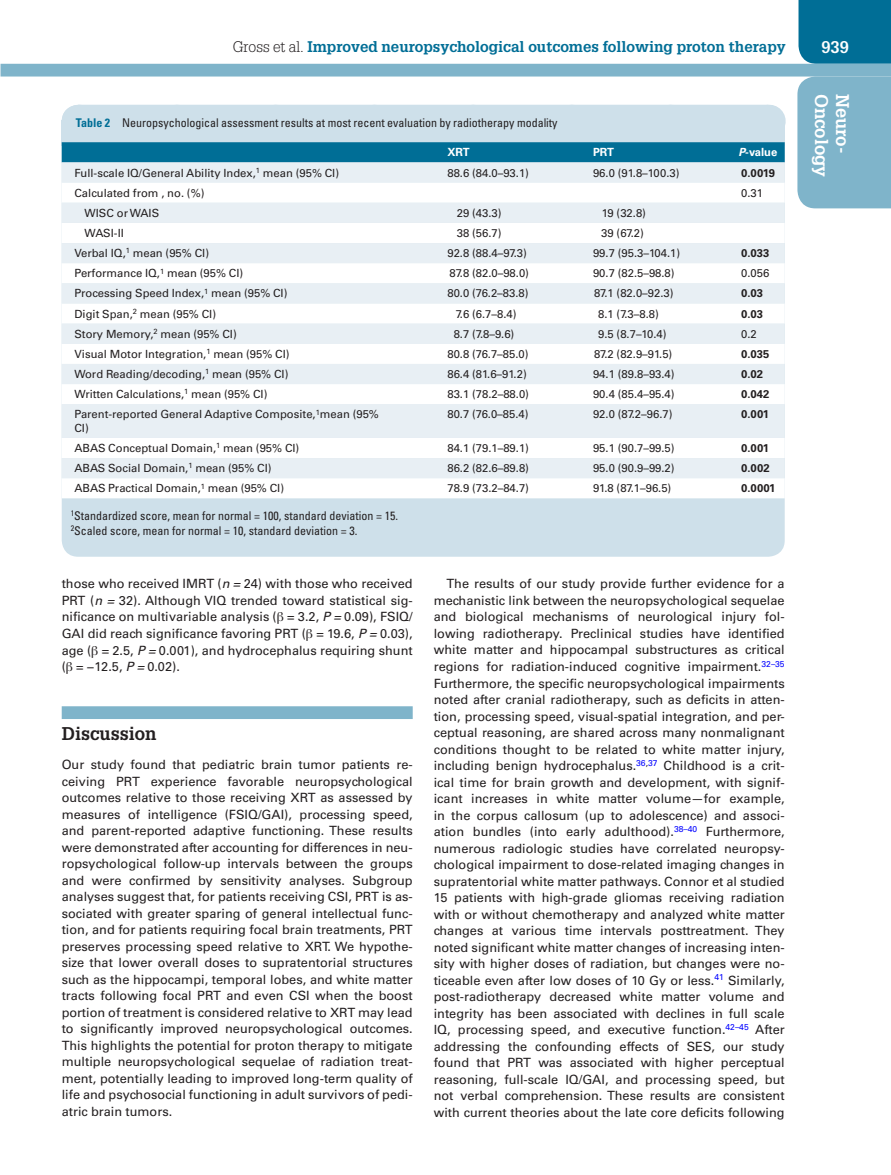
<style>
.page{position:relative;width:891px;height:1175px;background:#fff}
.page>*{position:absolute;margin:0;border:0;box-sizing:border-box;transform-origin:0 0}
.t1{font:700 18px "Glypha LT Std";color:#fff}
.t2{font:700 18px "Glypha LT Std";color:#231f20}
.t3{font:700 16.5px "Glypha LT Std";color:#fff}
.t4{font:700 15px "Glypha LT Std";color:#006e96}
.t5{font:12.75px/16.5px "Univers LT Std";color:#231f20;text-align:justify}
.t6{font:condensed 12px/15px "Univers LT Std";color:#231f20}
.t7{font:11.25px/13.5px "Univers LT Std";color:#231f20}
.t8{font:700 11.25px "Univers LT Std";color:#231f20}
.t9{font:700 11.25px "Univers LT Std";color:#fff}
.s1{font-weight:300;color:#231f20}
.s2{font-weight:700;color:#006e96}
.s3{font-style:italic}
.s4{font-family:"Gandhari Unicode"}
</style>
<div class="page">
<div style="left:799px;top:0;width:92px;height:64px;background:#006e96"></div>
<div style="left:1px;top:64px;width:890px;height:12px;background:#7fb4ca"></div>
<div style="left:797px;top:76px;width:94px;height:132px;background:#7fb4ca"></div>
<div style="left:62px;top:706px;width:351px;height:13px;background:#7fb4ca"></div>
<div style="left:62px;top:105px;width:723px;height:452px;background:#cee0ea;border-radius:16px"></div>
<svg style="left:62px;top:105px;width:723px;height:57px"></svg>
<div style="left:62px;top:162px;width:723px;height:20px;background:#e8eff4"></div>
<svg style="left:62px;top:182px;width:723px;height:316px;background:#f3f7f9"></svg>
<p class="t4" style="left:233px;top:37px;width:555px"><span class="s1">Gross et al.</span> Improved neuropsychological outcomes following proton therapy</p>
<p class="t3" style="left:821px;top:37px;width:29px">939</p>
<h1 class="t1" style="left:833px;top:94px;width:85px;rotate:90deg">Oncology</h1>
<h1 class="t1" style="left:854px;top:94px;width:61px;rotate:90deg">Neuro-</h1>
<p class="t6" style="left:76px;top:115px;width:483px"><span class="s2">Table 2</span> Neuropsychological assessment results at most recent evaluation by radiotherapy modality</p>
<p class="t9" style="left:447px;top:146px;width:24px">XRT</p>
<p class="t9" style="left:593px;top:146px;width:23px">PRT</p>
<p class="t9" style="left:738px;top:146px;width:40px"><span class="s3">P</span>-value</p>
<p class="t7" style="left:74px;top:166px;width:266px">Full-scale IQ/General Ability Index,<sup>1</sup> mean (95% CI)</p>
<p class="t7" style="left:447px;top:166px;width:83px">88.6 (84.0–93.1)</p>
<p class="t7" style="left:593px;top:166px;width:88px">96.0 (91.8–100.3)</p>
<p class="t8" style="left:741px;top:166px;width:35px">0.0019</p>
<p class="t7" style="left:74px;top:186px;width:132px">Calculated from , no. (%)</p>
<p class="t7" style="left:741px;top:186px;width:23px">0.31</p>
<p class="t7" style="left:85px;top:206px;width:76px">WISC or WAIS</p>
<p class="t7" style="left:457px;top:206px;width:46px">29 (43.3)</p>
<p class="t7" style="left:602px;top:206px;width:46px">19 (32.8)</p>
<p class="t7" style="left:85px;top:226px;width:41px">WASI-II</p>
<p class="t7" style="left:457px;top:226px;width:46px">38 (56.7)</p>
<p class="t7" style="left:601px;top:226px;width:44px">39 (67.2)</p>
<p class="t7" style="left:74px;top:246px;width:136px">Verbal IQ,<sup>1</sup> mean (95% CI)</p>
<p class="t7" style="left:447px;top:246px;width:81px">92.8 (88.4–97.3)</p>
<p class="t7" style="left:593px;top:246px;width:89px">99.7 (95.3–104.1)</p>
<p class="t8" style="left:741px;top:247px;width:30px">0.033</p>
<p class="t7" style="left:74px;top:267px;width:170px">Performance IQ,<sup>1</sup> mean (95% CI)</p>
<p class="t7" style="left:450px;top:267px;width:81px">87.8 (82.0–98.0)</p>
<p class="t7" style="left:593px;top:267px;width:83px">90.7 (82.5–98.8)</p>
<p class="t7" style="left:741px;top:267px;width:30px">0.056</p>
<p class="t7" style="left:74px;top:287px;width:215px">Processing Speed Index,<sup>1</sup> mean (95% CI)</p>
<p class="t7" style="left:447px;top:287px;width:83px">80.0 (76.2–83.8)</p>
<p class="t7" style="left:594px;top:287px;width:81px">87.1 (82.0–92.3)</p>
<p class="t8" style="left:741px;top:287px;width:23px">0.03</p>
<p class="t7" style="left:74px;top:307px;width:143px">Digit Span,<sup>2</sup> mean (95% CI)</p>
<p class="t7" style="left:456px;top:307px;width:62px">7.6 (6.7–8.4)</p>
<p class="t7" style="left:598px;top:307px;width:62px">8.1 (7.3–8.8)</p>
<p class="t8" style="left:741px;top:307px;width:23px">0.03</p>
<p class="t7" style="left:74px;top:327px;width:164px">Story Memory,<sup>2</sup> mean (95% CI)</p>
<p class="t7" style="left:454px;top:327px;width:62px">8.7 (7.8–9.6)</p>
<p class="t7" style="left:598px;top:327px;width:70px">9.5 (8.7–10.4)</p>
<p class="t7" style="left:741px;top:327px;width:17px">0.2</p>
<p class="t7" style="left:74px;top:347px;width:217px">Visual Motor Integration,<sup>1</sup> mean (95% CI)</p>
<p class="t7" style="left:447px;top:347px;width:83px">80.8 (76.7–85.0)</p>
<p class="t7" style="left:594px;top:347px;width:80px">87.2 (82.9–91.5)</p>
<p class="t8" style="left:741px;top:347px;width:30px">0.035</p>
<p class="t7" style="left:74px;top:367px;width:215px">Word Reading/decoding,<sup>1</sup> mean (95% CI)</p>
<p class="t7" style="left:447px;top:367px;width:81px">86.4 (81.6–91.2)</p>
<p class="t7" style="left:593px;top:367px;width:83px">94.1 (89.8–93.4)</p>
<p class="t8" style="left:741px;top:367px;width:23px">0.02</p>
<p class="t7" style="left:74px;top:387px;width:195px">Written Calculations,<sup>1</sup> mean (95% CI)</p>
<p class="t7" style="left:447px;top:387px;width:83px">83.1 (78.2–88.0)</p>
<p class="t7" style="left:593px;top:387px;width:83px">90.4 (85.4–95.4)</p>
<p class="t8" style="left:741px;top:388px;width:30px">0.042</p>
<p class="t7" style="left:74px;top:408px;width:306px">Parent-reported General Adaptive Composite,<sup>1</sup>mean (95%<br>CI)</p>
<p class="t7" style="left:447px;top:408px;width:83px">80.7 (76.0–85.4)</p>
<p class="t7" style="left:593px;top:408px;width:81px">92.0 (87.2–96.7)</p>
<p class="t8" style="left:741px;top:408px;width:29px">0.001</p>
<p class="t7" style="left:74px;top:441px;width:226px">ABAS Conceptual Domain,<sup>1</sup> mean (95% CI)</p>
<p class="t7" style="left:447px;top:441px;width:83px">84.1 (79.1–89.1)</p>
<p class="t7" style="left:593px;top:441px;width:83px">95.1 (90.7–99.5)</p>
<p class="t8" style="left:741px;top:441px;width:29px">0.001</p>
<p class="t7" style="left:74px;top:461px;width:199px">ABAS Social Domain,<sup>1</sup> mean (95% CI)</p>
<p class="t7" style="left:447px;top:461px;width:83px">86.2 (82.6–89.8)</p>
<p class="t7" style="left:593px;top:461px;width:83px">95.0 (90.9–99.2)</p>
<p class="t8" style="left:741px;top:461px;width:30px">0.002</p>
<p class="t7" style="left:74px;top:481px;width:211px">ABAS Practical Domain,<sup>1</sup> mean (95% CI)</p>
<p class="t7" style="left:447px;top:481px;width:83px">78.9 (73.2–84.7)</p>
<p class="t7" style="left:593px;top:481px;width:80px">91.8 (87.1–96.5)</p>
<p class="t8" style="left:741px;top:482px;width:36px">0.0001</p>
<p class="t6" style="left:71px;top:508px;width:329px"><sup>1</sup>Standardized score, mean for normal = 100, standard deviation = 15.<br><sup>2</sup>Scaled score, mean for normal = 10, standard deviation = 3.</p>
<p class="t5" style="left:62px;top:576px;width:353px">those who received IMRT (<span class="s3">n =</span> 24) with those who received PRT (<span class="s3">n =</span> 32). Although VIQ trended toward statistical sig&shy;nificance on multivariable analysis (<span class="s4">β</span> = 3.2, <span class="s3">P =</span> 0.09), FSIQ/ GAI did reach significance favoring PRT (<span class="s4">β</span> = 19.6, <span class="s3">P =</span> 0.03), age (<span class="s4">β</span> = 2.5, <span class="s3">P =</span> 0.001), and hydrocephalus requiring shunt (<span class="s4">β</span> = −12.5, <span class="s3">P =</span> 0.02).</p>
<h1 class="t2" style="left:62px;top:722px;width:96px">Discussion</h1>
<p class="t5" style="left:62px;top:756px;width:353px">Our study found that pediatric brain tumor patients re&shy;ceiving PRT experience favorable neuropsychological outcomes relative to those receiving XRT as assessed by measures of intelligence (FSIQ/GAI), processing speed, and parent-reported adaptive functioning. These results were demonstrated after accounting for differences in neu&shy;ropsychological follow-up intervals between the groups and were confirmed by sensitivity analyses. Subgroup analyses suggest that, for patients receiving CSI, PRT is as&shy;sociated with greater sparing of general intellectual func&shy;tion, and for patients requiring focal brain treatments, PRT preserves processing speed relative to XRT. We hypothe&shy;size that lower overall doses to supratentorial structures such as the hippocampi, temporal lobes, and white matter tracts following focal PRT and even CSI when the boost portion of treatment is considered relative to XRT may lead to significantly improved neuropsychological outcomes.<br>This highlights the potential for proton therapy to mitigate multiple neuropsychological sequelae of radiation treat&shy;ment, potentially leading to improved long-term quality of life and psychosocial functioning in adult survivors of pedi&shy;atric brain tumors.</p>
<p class="t5" style="left:434px;top:576px;width:353px;text-indent:13px">The results of our study provide further evidence for a mechanistic link between the neuropsychological sequelae and biological mechanisms of neurological injury fol&shy;lowing radiotherapy. Preclinical studies have identified white matter and hippocampal substructures as critical regions for radiation-induced cognitive impairment.<sup>32–35<br></sup>Furthermore, the specific neuropsychological impairments noted after cranial radiotherapy, such as deficits in atten&shy;tion, processing speed, visual-spatial integration, and per&shy;ceptual reasoning, are shared across many nonmalignant conditions thought to be related to white matter injury, including benign hydrocephalus.<sup>36</sup><sup>,</sup><sup>37</sup> Childhood is a crit&shy;ical time for brain growth and development, with signif&shy;icant increases in white matter volume—for example, in the corpus callosum (up to adolescence) and associ&shy;ation bundles (into early adulthood).<sup>38–40</sup> Furthermore, numerous radiologic studies have correlated neuropsy&shy;chological impairment to dose-related imaging changes in supratentorial white matter pathways. Connor et al studied 15 patients with high-grade gliomas receiving radiation with or without chemotherapy and analyzed white matter changes at various time intervals posttreatment. They noted significant white matter changes of increasing inten&shy;sity with higher doses of radiation, but changes were no&shy;ticeable even after low doses of 10 Gy or less.<sup>41</sup> Similarly, post-radiotherapy decreased white matter volume and integrity has been associated with declines in full scale IQ, processing speed, and executive function.<sup>42–45</sup> After addressing the confounding effects of SES, our study found that PRT was associated with higher perceptual reasoning, full-scale IQ/GAI, and processing speed, but not verbal comprehension. These results are consistent with current theories about the late core deficits following</p>
</div>
